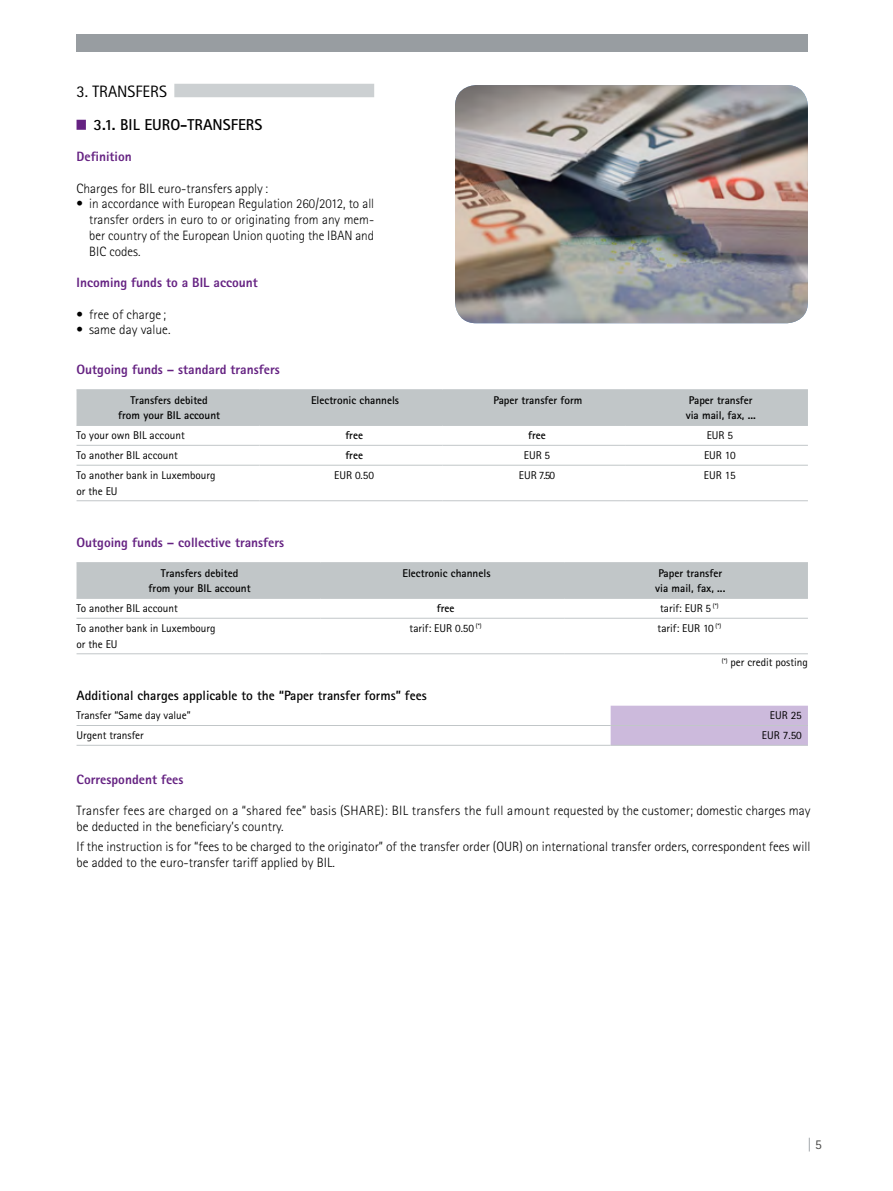
<style>
.page{position:relative;width:893px;height:1191px;background:#fff}
.page>*{position:absolute;margin:0;border:0;box-sizing:border-box;transform-origin:0 0}
.t1{font:16.5px "Rotis Sans Serif Std";color:#000}
.t2{font:700 15.75px "Rotis Sans Serif Std";color:#000}
.t3{font:300 13.5px/15.8px "Rotis Sans Serif Std";color:#000}
.t4{font:800 13.5px "Rotis Sans Serif Std";color:#652282}
.t5{font:700 13.5px "Rotis Sans Serif Std";color:#000}
.t6{font:13.5px "Rotis Sans Serif Std";color:#989da1}
.t7{font:11.25px/15.8px "Rotis Sans Serif Std";color:#000}
.t8{font:700 11.25px/15.8px "Rotis Sans Serif Std";color:#000;text-align:center}
.s1{color:#494948}
</style>
<div class="page">
<div style="left:77px;top:34px;width:731px;height:17px;background:#989da1"></div>
<div style="left:174px;top:84px;width:200px;height:13px;background:#ccd0d2"></div>
<div style="left:77px;top:120px;width:9px;height:10px;background:#652282"></div>
<div style="left:77px;top:563px;width:731px;height:35px;background:#c1c6c8"></div>
<hr style="left:77px;top:562px;width:243px;height:1px;background:#c1c6c8">
<hr style="left:320px;top:562px;width:244px;height:1px;background:#c1c6c8">
<hr style="left:564px;top:562px;width:244px;height:1px;background:#c1c6c8">
<hr style="left:320px;top:598px;width:244px;height:1px;background:#c1c6c8">
<hr style="left:564px;top:598px;width:244px;height:1px;background:#c1c6c8">
<hr style="left:320px;top:618px;width:244px;height:1px;background:#c1c6c8">
<hr style="left:564px;top:618px;width:244px;height:1px;background:#c1c6c8">
<hr style="left:564px;top:653px;width:244px;height:1px;background:#c1c6c8">
<hr style="left:320px;top:653px;width:244px;height:1px;background:#c1c6c8">
<hr style="left:77px;top:598px;width:243px;height:1px;background:#c1c6c8">
<hr style="left:77px;top:618px;width:243px;height:1px;background:#c1c6c8">
<hr style="left:77px;top:653px;width:243px;height:1px;background:#c1c6c8">
<div style="left:611px;top:705px;width:197px;height:40px;background:#ccbadc"></div>
<hr style="left:77px;top:725px;width:534px;height:1px;background:#c1c6c8">
<hr style="left:77px;top:745px;width:534px;height:1px;background:#c1c6c8">
<hr style="left:611px;top:725px;width:197px;height:1px;background:#c1c6c8">
<hr style="left:611px;top:745px;width:197px;height:1px;background:#c1c6c8">
<div style="left:77px;top:390px;width:731px;height:35px;background:#c1c6c8"></div>
<hr style="left:77px;top:389px;width:182px;height:1px;background:#c1c6c8">
<hr style="left:259px;top:389px;width:183px;height:1px;background:#c1c6c8">
<hr style="left:442px;top:389px;width:183px;height:1px;background:#c1c6c8">
<hr style="left:625px;top:389px;width:183px;height:1px;background:#c1c6c8">
<hr style="left:259px;top:425px;width:183px;height:1px;background:#c1c6c8">
<hr style="left:442px;top:425px;width:183px;height:1px;background:#c1c6c8">
<hr style="left:625px;top:425px;width:183px;height:1px;background:#c1c6c8">
<hr style="left:259px;top:445px;width:183px;height:1px;background:#c1c6c8">
<hr style="left:259px;top:465px;width:183px;height:1px;background:#c1c6c8">
<hr style="left:259px;top:500px;width:183px;height:1px;background:#c1c6c8">
<hr style="left:77px;top:425px;width:182px;height:1px;background:#c1c6c8">
<hr style="left:77px;top:445px;width:182px;height:1px;background:#c1c6c8">
<hr style="left:77px;top:465px;width:182px;height:1px;background:#c1c6c8">
<hr style="left:77px;top:500px;width:182px;height:1px;background:#c1c6c8">
<hr style="left:442px;top:445px;width:183px;height:1px;background:#c1c6c8">
<hr style="left:625px;top:445px;width:183px;height:1px;background:#c1c6c8">
<hr style="left:442px;top:465px;width:183px;height:1px;background:#c1c6c8">
<hr style="left:625px;top:465px;width:183px;height:1px;background:#c1c6c8">
<hr style="left:442px;top:500px;width:183px;height:1px;background:#c1c6c8">
<hr style="left:625px;top:500px;width:183px;height:1px;background:#c1c6c8">
<img style="left:455px;top:85px;width:353px;height:238px">
<p class="t1" style="left:77px;top:81px;width:92px">3. TRANSFERS</p>
<p class="t2" style="left:94px;top:114px;width:170px">3.1. BIL EURO-TRANSFERS</p>
<p class="t4" style="left:77px;top:148px;width:57px">Definition</p>
<p class="t3" style="left:77px;top:180px;width:193px">Charges for BIL euro-transfers apply :</p>
<p class="t3" style="left:89px;top:196px;width:286px;text-align:justify;text-indent:-13px">• in accordance with European Regulation 260/2012, to all transfer orders in euro to or originating from any mem&shy;ber country of the European Union quoting the IBAN and BIC codes.</p>
<p class="t4" style="left:77px;top:274px;width:183px">Incoming funds to a BIL account</p>
<p class="t3" style="left:77px;top:306px;width:91px">• free of charge ;</p>
<p class="t3" style="left:77px;top:322px;width:95px">• same day value.</p>
<p class="t4" style="left:77px;top:361px;width:205px">Outgoing funds – standard transfers</p>
<p class="t8" style="left:118px;top:392px;width:104px">Transfers debited from your BIL account</p>
<p class="t8" style="left:311px;top:392px;width:90px">Electronic channels</p>
<p class="t8" style="left:493px;top:392px;width:90px">Paper transfer form</p>
<p class="t8" style="left:686px;top:392px;width:72px;text-align:left">Paper transfer via mail, fax, ...</p>
<p class="t7" style="left:77px;top:427px;width:110px">To your own BIL account</p>
<p class="t8" style="left:345px;top:427px;width:19px">free</p>
<p class="t8" style="left:528px;top:427px;width:19px">free</p>
<p class="t7" style="left:707px;top:427px;width:28px">EUR 5</p>
<p class="t7" style="left:77px;top:447px;width:103px">To another BIL account</p>
<p class="t8" style="left:345px;top:447px;width:19px">free</p>
<p class="t7" style="left:524px;top:447px;width:28px">EUR 5</p>
<p class="t7" style="left:704px;top:447px;width:33px">EUR 10</p>
<p class="t7" style="left:77px;top:467px;width:140px">To another bank in Luxembourg or the EU</p>
<p class="t7" style="left:334px;top:467px;width:42px">EUR 0.50</p>
<p class="t7" style="left:519px;top:467px;width:38px">EUR 7.50</p>
<p class="t7" style="left:704px;top:467px;width:34px">EUR 15</p>
<p class="t4" style="left:77px;top:533px;width:209px">Outgoing funds – collective transfers</p>
<p class="t8" style="left:149px;top:565px;width:104px">Transfers debited from your BIL account</p>
<p class="t8" style="left:402px;top:565px;width:90px">Electronic channels</p>
<p class="t8" style="left:655px;top:565px;width:72px;text-align:left">Paper transfer via mail, fax, ...</p>
<p class="t7" style="left:77px;top:600px;width:103px">To another BIL account</p>
<p class="t8" style="left:437px;top:600px;width:19px">free</p>
<p class="t7" style="left:660px;top:600px;width:60px">tarif: EUR 5 <sup>(*)</sup></p>
<p class="t7" style="left:77px;top:620px;width:140px">To another bank in Luxembourg or the EU</p>
<p class="t7" style="left:410px;top:620px;width:73px">tarif: EUR 0.50 <sup>(*)</sup></p>
<p class="t7" style="left:658px;top:620px;width:65px">tarif: EUR 10 <sup>(*)</sup></p>
<p class="t7" style="left:722px;top:654px;width:88px"><sup>(*)</sup> per credit posting</p>
<p class="t5" style="left:77px;top:686px;width:352px">Additional charges applicable to the “Paper transfer forms” fees</p>
<p class="t7" style="left:77px;top:708px;width:116px">Transfer “Same day value”</p>
<p class="t7" style="left:770px;top:708px;width:34px">EUR 25</p>
<p class="t7" style="left:77px;top:727px;width:69px">Urgent transfer</p>
<p class="t7" style="left:762px;top:727px;width:42px">EUR 7.50</p>
<p class="t4" style="left:77px;top:770px;width:109px">Correspondent fees</p>
<p class="t3" style="left:77px;top:803px;width:735px">Transfer fees are charged on a “shared fee” basis (SHARE): BIL transfers the full amount requested by the customer; domestic charges may be deducted in the beneficiary’s country.</p>
<p class="t3" style="left:77px;top:839px;width:735px">If the instruction is for “fees to be charged to the originator” of the transfer order (OUR) on international transfer orders, correspondent fees will be added to the euro-transfer tariff applied by BIL.</p>
<p class="t6" style="left:808px;top:1136px;width:15px">| <span class="s1">5</span></p>
</div>
